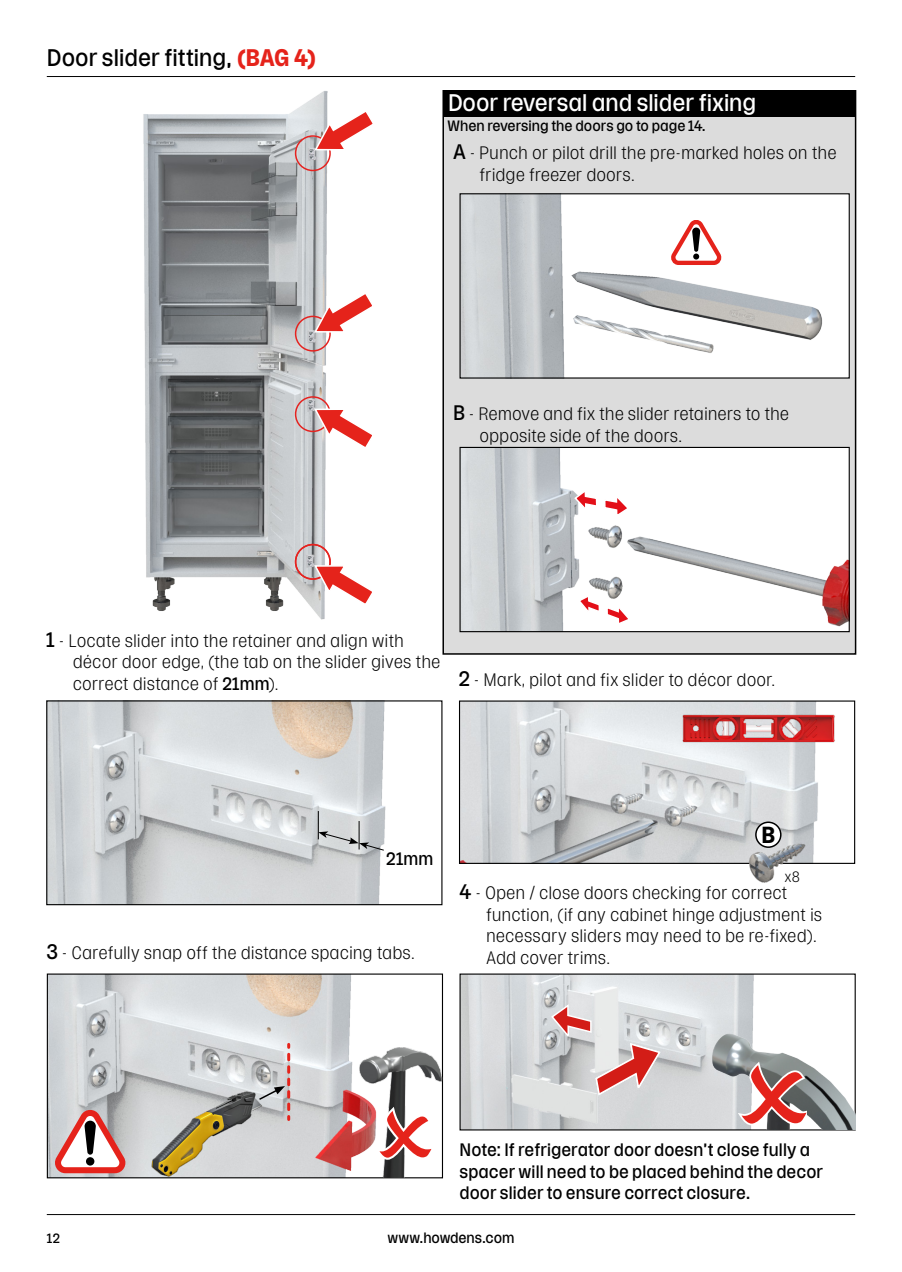
<style>
.page{position:relative;width:902px;height:1272px;background:#fff}
.page>*{position:absolute;margin:0;border:0;box-sizing:border-box;transform-origin:0 0}
.t1{font:24px "Rooster";color:#fff}
.t2{font:24px "Rooster";color:#000}
.t3{font:700 23.1px "Rooster";color:#000}
.t4{font:300 18px/21.6px "Rooster";letter-spacing:-.005em;color:#000}
.t5{font:18px/21.6px "Rooster";letter-spacing:.005em;color:#000}
.t6{font:15px "Rooster";color:#000}
.t7{font:300 15px "Rooster";color:#000}
.t8{font:13.5px "Rooster";color:#000}
.s1{font-weight:700;color:#e5231b}
.s2{font-weight:400;font-size:21px}
.s3{font-weight:400}
</style>
<div class="page">
<hr style="left:47px;top:1214px;width:808px;height:1px;background:#000">
<div style="left:443px;top:91px;width:412px;height:563px;background:#dcdcdc"></div>
<div style="left:443px;top:90px;width:412px;height:26px;background:#000"></div>
<img style="left:49px;top:975px;width:306px;height:201px">
<div style="left:47px;top:973px;width:396px;height:205px;border:1px solid #000"></div>
<img style="left:143px;top:91px;width:188px;height:529px">
<img style="left:48px;top:702px;width:338px;height:201px">
<div style="left:46px;top:700px;width:396px;height:205px;border:1px solid #000"></div>
<img style="left:461px;top:195px;width:386px;height:181px">
<img style="left:463px;top:449px;width:384px;height:181px">
<div style="left:459px;top:447px;width:390px;height:185px;border:1px solid #000"></div>
<img style="left:461px;top:702px;width:357px;height:159px">
<div style="left:459px;top:700px;width:396px;height:163px;border:1px solid #000"></div>
<div style="left:295px;top:135px;width:36px;height:36px;border:2px solid #e52320;border-radius:50%"></div>
<div style="left:295px;top:315px;width:36px;height:36px;border:2px solid #e52320;border-radius:50%"></div>
<div style="left:295px;top:396px;width:36px;height:36px;border:2px solid #e52320;border-radius:50%"></div>
<div style="left:295px;top:544px;width:36px;height:36px;border:2px solid #e52320;border-radius:50%"></div>
<img style="left:677px;top:701px;width:162px;height:57px">
<img style="left:724px;top:826px;width:121px;height:57px">
<div style="left:755px;top:822px;width:25px;height:25px;background:#fff;border-radius:50%"></div>
<div style="left:755px;top:821px;width:26px;height:26px;border:2px solid #000;border-radius:50%"></div>
<svg style="left:313px;top:109px;width:60px;height:43px"></svg>
<svg style="left:313px;top:291px;width:59px;height:43px"></svg>
<svg style="left:313px;top:407px;width:59px;height:43px"></svg>
<svg style="left:313px;top:564px;width:59px;height:42px"></svg>
<img style="left:355px;top:1026px;width:87px;height:151px">
<img style="left:135px;top:1060px;width:141px;height:119px">
<svg style="left:257px;top:1054px;width:33px;height:65px;background:#c2b9ba"></svg>
<img style="left:461px;top:975px;width:293px;height:153px">
<img style="left:711px;top:1033px;width:143px;height:96px">
<svg style="left:550px;top:1003px;width:111px;height:93px;background:#d4bcbc"></svg>
<svg style="left:734px;top:1058px;width:72px;height:69px;background:#b78684"></svg>
<svg style="left:573px;top:487px;width:59px;height:139px;background:#efe2e3"></svg>
<svg style="left:318px;top:811px;width:66px;height:40px;background:#c2c5c7"></svg>
<hr style="left:47px;top:76px;width:808px;height:1px;background:#000">
<svg style="left:54px;top:1107px;width:74px;height:67px"></svg>
<div style="left:86px;top:1157px;width:8px;height:8px;background:#000;border-radius:50%"></div>
<svg style="left:670px;top:218px;width:53px;height:48px;background:#e7bab8"></svg>
<svg style="left:370px;top:1102px;width:67px;height:60px"></svg>
<h1 class="t2" style="left:47px;top:45px;width:271px">Door slider fitting, <span class="s1">(BAG 4)</span></h1>
<h1 class="t1" style="left:448px;top:90px;width:310px">Door reversal and slider fixing</h1>
<p class="t6" style="left:447px;top:118px;width:259px">When reversing the doors go to page 14.</p>
<p class="t4" style="left:479px;top:142px;width:358px;text-indent:-27px"><span class="s2">A</span> - Punch or pilot drill the pre-marked holes on the fridge freezer doors.</p>
<p class="t4" style="left:479px;top:403px;width:311px;text-indent:-27px"><span class="s2">B</span> - Remove and fix the slider retainers to the opposite side of the doors.</p>
<p class="t4" style="left:73px;top:629px;width:369px;text-indent:-27px"><span class="s2">1</span> - Locate slider into the retainer and align with décor door edge, (the tab on the slider gives the correct distance of <span class="s3">21mm</span>).</p>
<p class="t4" style="left:459px;top:669px;width:318px"><span class="s2">2</span> - Mark, pilot and fix slider to décor door.</p>
<p class="t5" style="left:386px;top:847px;width:49px">21mm</p>
<p class="t4" style="left:47px;top:941px;width:369px"><span class="s2">3</span> - Carefully snap off the distance spacing tabs.</p>
<p class="t3" style="left:761px;top:822px;width:15px">B</p>
<p class="t7" style="left:784px;top:868px;width:17px">x8</p>
<p class="t4" style="left:486px;top:882px;width:338px;text-indent:-27px"><span class="s2">4</span> - Open / close doors checking for correct function, (if any cabinet hinge adjustment is necessary sliders may need to be re-fixed).<br>Add cover trims.</p>
<p class="t5" style="left:459px;top:1138px;width:365px">Note: If refrigerator door doesn’t close fully a spacer will need to be placed behind the decor door slider to ensure correct closure.</p>
<p class="t8" style="left:47px;top:1230px;width:15px">12</p>
<p class="t6" style="left:387px;top:1229px;width:128px">www.howdens.com</p>
</div>
